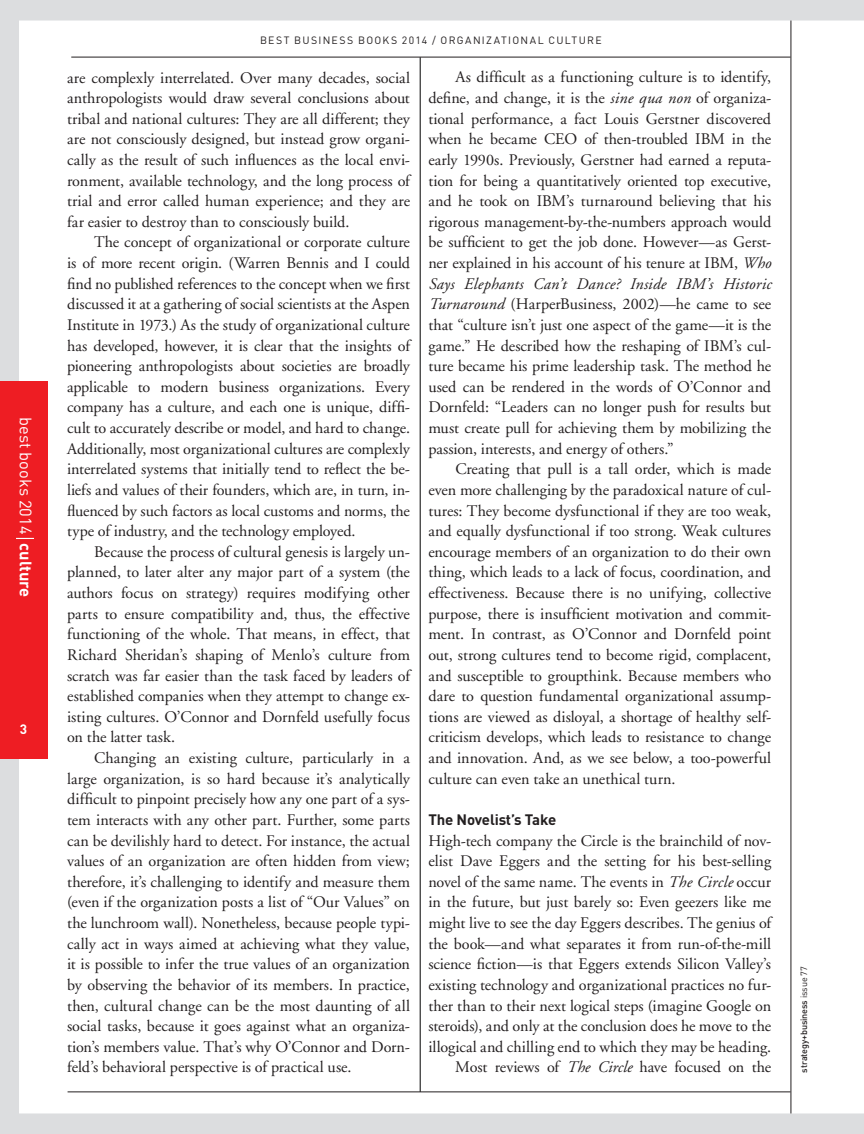
<style>
.page{position:relative;width:864px;height:1134px;background:#dcdddf}
.page>*{position:absolute;margin:0;border:0;box-sizing:border-box;transform-origin:0 0}
.t1{font:16.5px "DIN";color:#fff}
.t2{font:16.2px/20.5px "Adobe Garamond";color:#231f20;text-align:justify}
.t3{font:700 15px "DIN";letter-spacing:-.01em;color:#231f20}
.t4{font:700 13.5px "DIN";color:#fff}
.t5{font:10.5px "DIN";letter-spacing:.125em;color:#231f20}
.t6{font:500 9px "DIN";letter-spacing:-.01em;color:#231f20}
.t7{font:500 9px "DIN";letter-spacing:.015em;color:#231f20}
.s1{font-weight:700}
.s2{font-style:italic}
.s3{font-weight:400}
</style>
<div class="page">
<div style="left:19px;top:21px;width:845px;height:1092px;background:#fff"></div>
<hr style="left:791px;top:21px;width:1px;height:1092px;background:#231f20">
<hr style="left:420px;top:57px;width:1px;height:1035px;background:#000">
<div style="left:771px;top:1088px;width:15px;height:17px;background:#fff"></div>
<div style="left:52px;top:1083px;width:15px;height:18px;background:#fff"></div>
<div style="left:771px;top:29px;width:15px;height:18px;background:#fff"></div>
<div style="left:52px;top:29px;width:15px;height:18px;background:#fff"></div>
<hr style="left:68px;top:1092px;width:723px;height:1px;background:#231f20">
<hr style="left:71px;top:57px;width:720px;height:1px;background:#231f20">
<div style="left:0;top:381px;width:47px;height:378px;background:#ee1d23"></div>
<svg style="left:16px;top:538px;width:18px;height:1px"></svg>
<p class="t1" style="left:36px;top:417px;width:182px;rotate:90deg">best books 2014 <span class="s1">culture</span></p>
<p class="t4" style="left:20px;top:720px;width:9px">3</p>
<p class="t5" style="left:260px;top:34px;width:343px">BEST BUSINESS BOOKS 2014 / ORGANIZATIONAL CULTURE</p>
<p class="t2" style="left:67px;top:68px;width:344px">are complexly interrelated. Over many decades, social anthropologists would draw several conclusions about tribal and national cultures: They are all different; they are not consciously designed, but instead grow organi&shy;cally as the result of such influences as the local envi&shy;ronment, available technology, and the long process of trial and error called human experience; and they are far easier to destroy than to consciously build.</p>
<p class="t2" style="left:67px;top:233px;width:344px;text-indent:27px">The concept of organizational or corporate culture is of more recent origin. (Warren Bennis and I could find no published references to the concept when we first discussed it at a gathering of social scientists at the Aspen Institute in 1973.) As the study of organizational culture has developed, however, it is clear that the insights of pioneering anthropologists about societies are broadly applicable to modern business organizations. Every company has a culture, and each one is unique, diffi&shy;cult to accurately describe or model, and hard to change.<br>Additionally, most organizational cultures are complexly interrelated systems that initially tend to reflect the be&shy;liefs and values of their founders, which are, in turn, in&shy;fluenced by such factors as local customs and norms, the type of industry, and the technology employed.</p>
<p class="t2" style="left:67px;top:542px;width:344px;text-indent:27px">Because the process of cultural genesis is largely un&shy;planned, to later alter any major part of a system (the authors focus on strategy) requires modifying other parts to ensure compatibility and, thus, the effective functioning of the whole. That means, in effect, that Richard Sheridan’s shaping of Menlo’s culture from scratch was far easier than the task faced by leaders of established companies when they attempt to change ex&shy;isting cultures. O’Connor and Dornfeld usefully focus on the latter task.</p>
<p class="t2" style="left:67px;top:748px;width:344px;text-indent:27px">Changing an existing culture, particularly in a large organization, is so hard because it’s analytically difficult to pinpoint precisely how any one part of a sys&shy;tem interacts with any other part. Further, some parts can be devilishly hard to detect. For instance, the actual values of an organization are often hidden from view; therefore, it’s challenging to identify and measure them (even if the organization posts a list of “Our Values” on the lunchroom wall). Nonetheless, because people typi&shy;cally act in ways aimed at achieving what they value, it is possible to infer the true values of an organization by observing the behavior of its members. In practice, then, cultural change can be the most daunting of all social tasks, because it goes against what an organiza&shy;tion’s members value. That’s why O’Connor and Dorn&shy;feld’s behavioral perspective is of practical use.</p>
<p class="t2" style="left:428px;top:67px;width:344px;text-indent:27px">As difficult as a functioning culture is to identify, define, and change, it is the <span class="s2">sine qua non</span> of organiza&shy;tional performance, a fact Louis Gerstner discovered when he became CEO of then-troubled IBM in the early 1990s. Previously, Gerstner had earned a reputa&shy;tion for being a quantitatively oriented top executive, and he took on IBM’s turnaround believing that his rigorous management-by-the-numbers approach would be sufficient to get the job done. However—as Gerst&shy;ner explained in his account of his tenure at IBM, <span class="s2">Who Says Elephants Can’t Dance? Inside IBM’s Historic Turnaround</span> (HarperBusiness, 2002)—he came to see that “culture isn’t just one aspect of the game—it is the game.” He described how the reshaping of IBM’s cul&shy;ture became his prime leadership task. The method he used can be rendered in the words of O’Connor and Dornfeld: “Leaders can no longer push for results but must create pull for achieving them by mobilizing the passion, interests, and energy of others.”</p>
<p class="t2" style="left:428px;top:459px;width:344px;text-indent:27px">Creating that pull is a tall order, which is made even more challenging by the paradoxical nature of cul&shy;tures: They become dysfunctional if they are too weak, and equally dysfunctional if too strong. Weak cultures encourage members of an organization to do their own thing, which leads to a lack of focus, coordination, and effectiveness. Because there is no unifying, collective purpose, there is insufficient motivation and commit&shy;ment. In contrast, as O’Connor and Dornfeld point out, strong cultures tend to become rigid, complacent, and susceptible to groupthink. Because members who dare to question fundamental organizational assump&shy;tions are viewed as disloyal, a shortage of healthy self&shy;criticism develops, which leads to resistance to change and innovation. And, as we see below, a too-powerful culture can even take an unethical turn.</p>
<p class="t3" style="left:428px;top:810px;width:130px">The Novelist’s Take</p>
<p class="t2" style="left:428px;top:831px;width:344px;text-align:right">High-tech company the Circle is the brainchild of nov&shy;elist Dave Eggers and the setting for his best-selling novel of the same name. The events in <span class="s2">The Circle</span> occur in the future, but just barely so: Even geezers like me might live to see the day Eggers describes. The genius of the book—and what separates it from run-of-the-mill science fiction—is that Eggers extends Silicon Valley’s existing technology and organizational practices no fur&shy;ther than to their next logical steps (imagine Google on steroids), and only at the conclusion does he move to the illogical and chilling end to which they may be heading.<br>Most reviews of <span class="s2">The Circle</span> have focused on the</p>
<p class="t7" style="left:798px;top:1060px;width:102px;rotate:-90deg">ategy+busine s <span class="s3">i sue 73</span></p>
<p class="t6" style="left:798px;top:1072px;width:108px;rotate:-90deg">strategy+business <span class="s3">issue 77</span></p>
</div>
